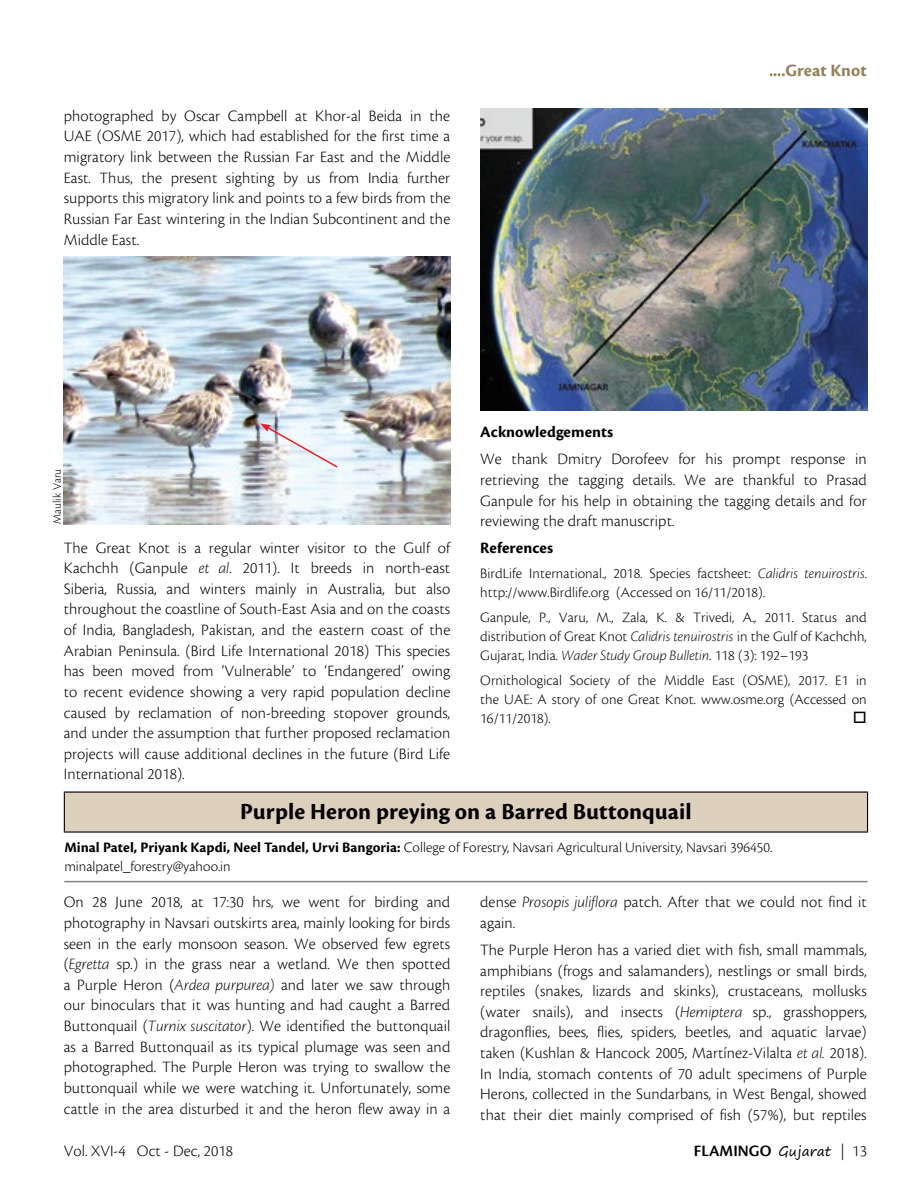
<style>
.page{position:relative;width:918px;height:1188px;background:#fff}
.page>*{position:absolute;margin:0;border:0;box-sizing:border-box;transform-origin:0 0}
.t1{font:700 24px "Cronos Pro";letter-spacing:.005em;color:#000}
.t2{font:700 18px "Cronos Pro";letter-spacing:.005em;color:#92815a}
.t3{font:300 16.5px/20.7px "Cronos Pro";letter-spacing:.005em;color:#000;text-align:justify}
.t4{font:700 16.5px "Cronos Pro";letter-spacing:.005em;color:#000}
.t5{font:600 16.5px "Cronos Pro";letter-spacing:.005em;color:#000}
.t6{font:300 15px/18.8px "Cronos Pro";letter-spacing:.005em;color:#000}
.t7{font:300 12px "Cronos Pro";letter-spacing:.005em;color:#000}
.s1{font-family:"Cronos Pro Lt Disp It";font-weight:400}
.s2{font-weight:700}
.s3{font-family:"Segoe Print";font-weight:400;font-size:13.5px}
.s4{font-weight:300}
</style>
<div class="page">
<img style="left:64px;top:257px;width:387px;height:267px">
<img style="left:480px;top:108px;width:387px;height:302px">
<svg style="left:260px;top:423px;width:79px;height:46px"></svg>
<div style="left:64px;top:792px;width:804px;height:40px;background:#ddd1be"></div>
<hr style="left:64px;top:881px;width:804px;height:1px;background:#808285">
<hr style="left:64px;top:792px;width:804px;height:1px;background:#000">
<hr style="left:64px;top:793px;width:1px;height:38px;background:#000">
<hr style="left:867px;top:793px;width:1px;height:38px;background:#000">
<hr style="left:64px;top:831px;width:804px;height:2px;background:#000">
<p class="t3" style="left:64px;top:105px;width:388px">photographed by Oscar Campbell at Khor-al Beida in the UAE (OSME 2017), which had established for the first time a migratory link between the Russian Far East and the Middle East. Thus, the present sighting by us from India further supports this migratory link and points to a few birds from the Russian Far East wintering in the Indian Subcontinent and the Middle East.</p>
<p class="t2" style="left:769px;top:60px;width:99px">....Great Knot</p>
<p class="t7" style="left:50px;top:524px;width:57px;rotate:-90deg">Maulik Varu</p>
<p class="t3" style="left:64px;top:537px;width:388px">The Great Knot is a regular winter visitor to the Gulf of Kachchh (Ganpule <span class="s1">et al</span>. 2011). It breeds in north-east Siberia, Russia, and winters mainly in Australia, but also throughout the coastline of South-East Asia and on the coasts of India, Bangladesh, Pakistan, and the eastern coast of the Arabian Peninsula. (Bird Life International 2018) This species has been moved from ‘Vulnerable’ to ‘Endangered’ owing to recent evidence showing a very rapid population decline caused by reclamation of non-breeding stopover grounds, and under the assumption that further proposed reclamation projects will cause additional declines in the future (Bird Life International 2018).</p>
<p class="t4" style="left:480px;top:423px;width:135px">Acknowledgements</p>
<p class="t3" style="left:480px;top:449px;width:388px">We thank Dmitry Dorofeev for his prompt response in retrieving the tagging details. We are thankful to Prasad Ganpule for his help in obtaining the tagging details and for reviewing the draft manuscript.</p>
<p class="t4" style="left:480px;top:539px;width:74px">References</p>
<p class="t6" style="left:480px;top:564px;width:388px">BirdLife International., 2018. Species factsheet: <span class="s1">Calidris tenuirostris</span>. http://www.Birdlife.org (Accessed on 16/11/2018).</p>
<p class="t6" style="left:480px;top:608px;width:388px;text-align:justify">Ganpule, P., Varu, M., Zala, K. &amp; Trivedi, A., 2011. Status and distribution of Great Knot <span class="s1">Calidris tenuirostris</span> in the Gulf of Kachchh, Gujarat, India. <span class="s1">Wader Study Group Bulletin</span>. 118 (3): 192–193</p>
<p class="t6" style="left:480px;top:670px;width:388px;line-height:19.2px;text-align:justify">Ornithological Society of the Middle East (OSME), 2017. E1 in the UAE: A story of one Great Knot. www.osme.org (Accessed on 16/11/2018).</p>
<h1 class="t1" style="left:240px;top:798px;width:453px">Purple Heron preying on a Barred Buttonquail</h1>
<p class="t6" style="left:64px;top:838px;width:709px"><span class="s2">Minal Patel, Priyank Kapdi, Neel Tandel, Urvi Bangoria:</span> College of Forestry, Navsari Agricultural University, Navsari 396450. minalpatel_forestry@yahoo.in</p>
<p class="t3" style="left:64px;top:892px;width:388px">On 28 June 2018, at 17:30 hrs, we went for birding and photography in Navsari outskirts area, mainly looking for birds seen in the early monsoon season. We observed few egrets (<span class="s1">Egretta</span> sp.) in the grass near a wetland. We then spotted a Purple Heron (<span class="s1">Ardea purpurea)</span> and later we saw through our binoculars that it was hunting and had caught a Barred Buttonquail (<span class="s1">Turnix suscitator</span>). We identified the buttonquail as a Barred Buttonquail as its typical plumage was seen and photographed. The Purple Heron was trying to swallow the buttonquail while we were watching it. Unfortunately, some cattle in the area disturbed it and the heron flew away in a</p>
<p class="t3" style="left:480px;top:892px;width:388px">dense <span class="s1">Prosopis juliflora</span> patch. After that we could not find it again.</p>
<p class="t3" style="left:480px;top:939px;width:388px">The Purple Heron has a varied diet with fish, small mammals, amphibians (frogs and salamanders), nestlings or small birds, reptiles (snakes, lizards and skinks), crustaceans, mollusks (water snails), and insects (<span class="s1">Hemiptera</span> sp., grasshoppers, dragonflies, bees, flies, spiders, beetles, and aquatic larvae) taken (Kushlan &amp; Hancock 2005, Martínez-Vilalta <span class="s1">et al.</span> 2018).<br>In India, stomach contents of 70 adult specimens of Purple Herons, collected in the Sundarbans, in West Bengal, showed that their diet mainly comprised of fish (57%), but reptiles</p>
<p class="t3" style="left:64px;top:1140px;width:171px">Vol. XVI-4 Oct - Dec, 2018</p>
<p class="t5" style="left:694px;top:1141px;width:174px">FLAMINGO <span class="s3">Gujarat</span> <span class="s4">| 13</span></p>
</div>
